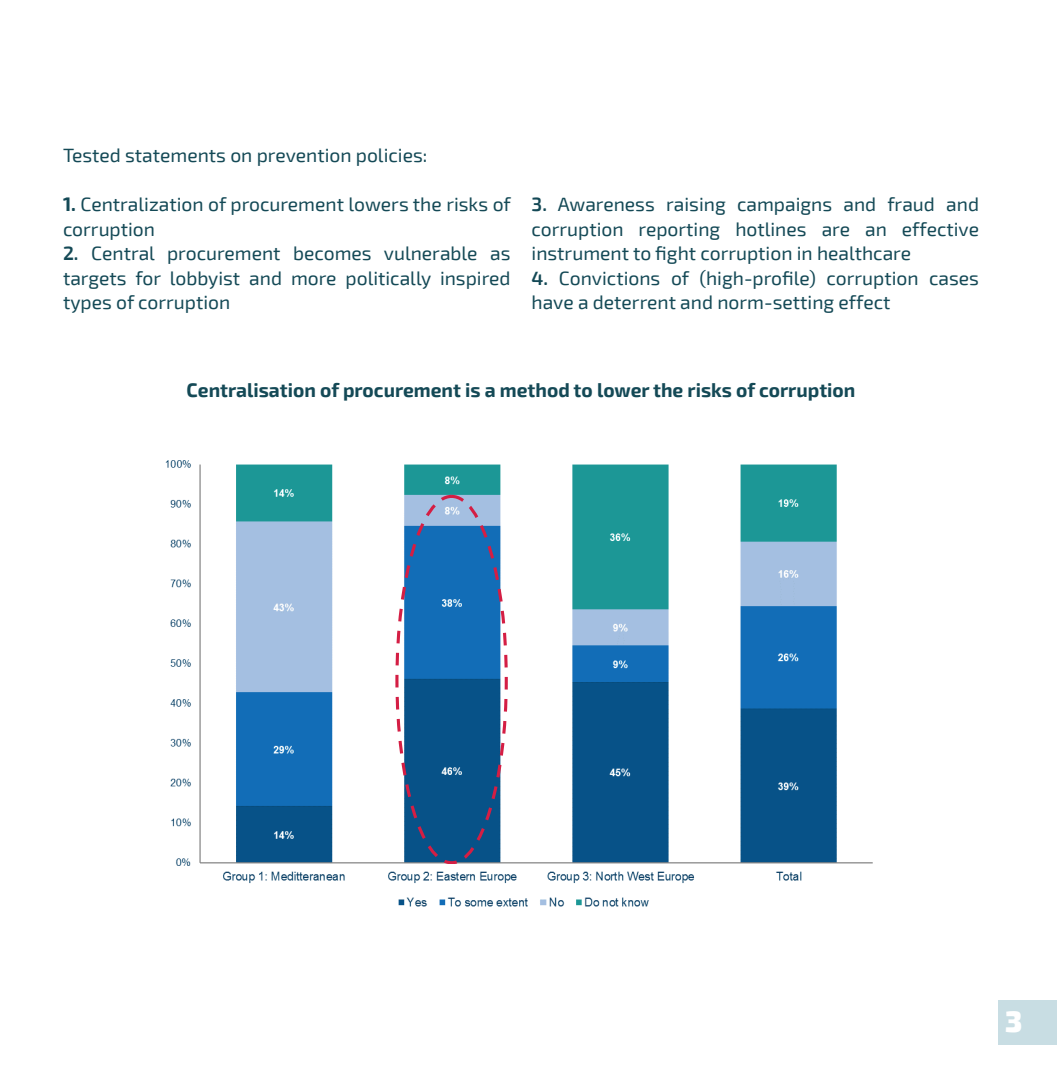
<style>
.page{position:relative;width:1057px;height:1072px;background:#fff}
.page>*{position:absolute;margin:0;border:0;box-sizing:border-box;transform-origin:0 0}
.t1{font:900 29.75px "Exo 2";color:#fff}
.t2{font:19.25px/24.5px "Exo 2";color:#144956}
.t3{font:700 19.25px "Exo 2";color:#144956}
.s1{font-weight:700}
.s2{font-weight:600}
</style>
<div class="page">
<div style="left:998px;top:999px;width:59px;height:45px;background:#c8dde3"></div>
<img style="left:165px;top:460px;width:708px;height:447px">
<div style="left:395px;top:495px;width:112px;height:368px;border:3px dashed #d41e44;border-radius:50%"></div>
<p class="t2" style="left:63px;top:144px;width:366px">Tested statements on prevention policies:</p>
<p class="t2" style="left:63px;top:193px;width:449px"><span class="s1">1.</span> Centralization of procurement lowers the risks of corruption</p>
<p class="t2" style="left:63px;top:242px;width:449px;text-align:justify"><span class="s2">2.</span> Central procurement becomes vulnerable as targets for lobbyist and more politically inspired types of corruption</p>
<p class="t2" style="left:531px;top:193px;width:449px;text-align:justify"><span class="s2">3.</span> Awareness raising campaigns and fraud and corruption reporting hotlines are an effective instrument to fight corruption in healthcare</p>
<p class="t2" style="left:531px;top:266px;width:449px"><span class="s2">4.</span> Convictions of (high-profile) corruption cases have a deterrent and norm-setting effect</p>
<p class="t3" style="left:187px;top:379px;width:670px">Centralisation of procurement is a method to lower the risks of corruption</p>
<h1 class="t1" style="left:1005px;top:1003px;width:19px">3</h1>
</div>
